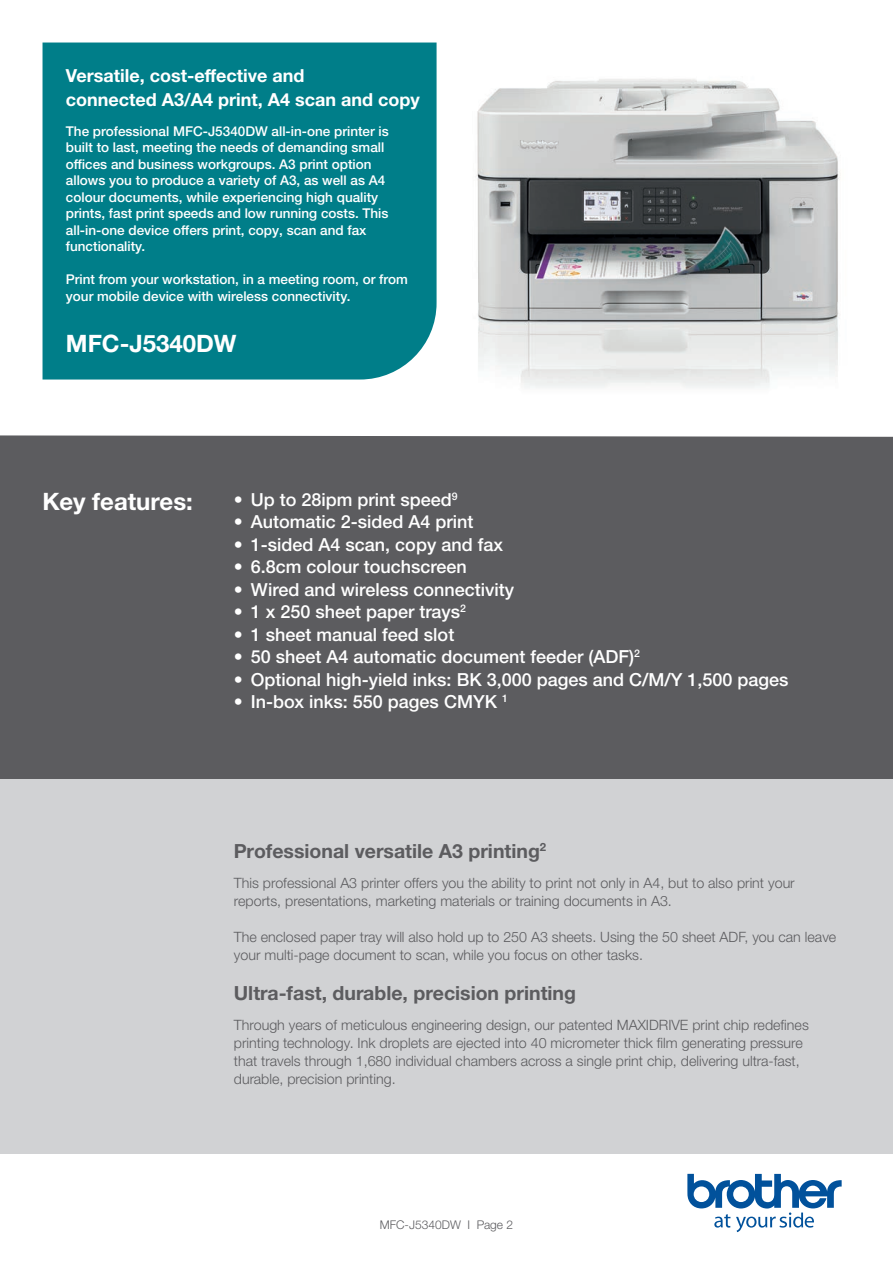
<style>
.page{position:relative;width:893px;height:1263px;background:#fff}
.page>*{position:absolute;margin:0;border:0;box-sizing:border-box;transform-origin:0 0}
.t1{font:700 24px "Helvetica Neue LTW1 G";color:#fff}
.Body{font:700 19.5px "Helvetica Neue LTW1 G";color:#5c5c5f}
.t2{font:500 18px "Helvetica Neue LTW1 G";color:#fff}
.t3{font:700 18px "Helvetica Neue LTW1 G";color:#fff}
.Body-2{font:300 14.25px/18px "Helvetica Neue LTW1 G";color:#5c5c5f}
.t4{font:500 13.5px/16.5px "Helvetica Neue LTW1 G";color:#fff}
.Body-3{font:300 12px "Helvetica Neue LTW1 G";color:#5c5c5f}
</style>
<div class="page">
<img style="left:476px;top:79px;width:365px;height:309px">
<div style="left:0;top:439px;width:893px;height:341px;background:#5c5c5f"></div>
<svg style="left:0;top:435px;width:893px;height:4px"></svg>
<div style="left:0;top:780px;width:893px;height:374px;background:#d1d2d4"></div>
<div style="left:43px;top:43px;width:394px;height:336px;background:#007e89"></div>
<svg style="left:687px;top:1174px;width:155px;height:58px"></svg>
<p class="t3" style="left:66px;top:65px;width:240px">Versatile, cost-effective and</p>
<p class="t3" style="left:66px;top:89px;width:355px">connected A3/A4 print, A4 scan and copy</p>
<p class="t4" style="left:66px;top:123px;width:324px">The professional MFC-J5340DW all-in-one printer is built to last, meeting the needs of demanding small offices and business workgroups. A3 print option allows you to produce a variety of A3, as well as A4 colour documents, while experiencing high quality prints, fast print speeds and low running costs. This all-in-one device offers print, copy, scan and fax functionality.</p>
<p class="t4" style="left:66px;top:271px;width:343px">Print from your workstation, in a meeting room, or from your mobile device with wireless connectivity.</p>
<p class="t1" style="left:66px;top:328px;width:172px">MFC-J5340DW</p>
<p class="t1" style="left:43px;top:487px;width:152px">Key features:</p>
<p class="t2" style="left:234px;top:489px;width:225px">• Up to 28ipm print speed<sup>9</sup></p>
<p class="t2" style="left:234px;top:511px;width:241px">• Automatic 2-sided A4 print</p>
<p class="t2" style="left:234px;top:534px;width:271px">• 1-sided A4 scan, copy and fax</p>
<p class="t2" style="left:234px;top:556px;width:235px">• 6.8cm colour touchscreen</p>
<p class="t2" style="left:234px;top:579px;width:282px">• Wired and wireless connectivity</p>
<p class="t2" style="left:234px;top:601px;width:234px">• 1 x 250 sheet paper trays<sup>2</sup></p>
<p class="t2" style="left:234px;top:624px;width:222px">• 1 sheet manual feed slot</p>
<p class="t2" style="left:234px;top:646px;width:408px">• 50 sheet A4 automatic document feeder (ADF)<sup>2</sup></p>
<p class="t2" style="left:234px;top:669px;width:556px">• Optional high-yield inks: BK 3,000 pages and C/M/Y 1,500 pages</p>
<p class="t2" style="left:234px;top:691px;width:275px">• In-box inks: 550 pages CMYK <sup>1</sup></p>
<p class="Body" style="left:234px;top:839px;width:314px">Professional versatile A3 printing<sup>2</sup></p>
<p class="Body-2" style="left:234px;top:873px;width:562px">This professional A3 printer offers you the ability to print not only in A4, but to also print your reports, presentations, marketing materials or training documents in A3.</p>
<p class="Body-2" style="left:234px;top:927px;width:604px">The enclosed paper tray will also hold up to 250 A3 sheets. Using the 50 sheet ADF, you can leave your multi-page document to scan, while you focus on other tasks.</p>
<p class="Body" style="left:234px;top:981px;width:344px">Ultra-fast, durable, precision printing</p>
<p class="Body-2" style="left:234px;top:1016px;width:576px">Through years of meticulous engineering design, our patented MAXIDRIVE print chip redefines</p>
<p class="Body-2" style="left:234px;top:1034px;width:571px">printing technology. Ink droplets are ejected into 40 micrometer thick film generating pressure</p>
<p class="Body-2" style="left:234px;top:1052px;width:567px">that travels through 1,680 individual chambers across a single print chip, delivering ultra-fast,</p>
<p class="Body-2" style="left:234px;top:1070px;width:163px">durable, precision printing.</p>
<p class="Body-3" style="left:380px;top:1217px;width:135px">MFC-J5340DW I Page 2</p>
</div>
